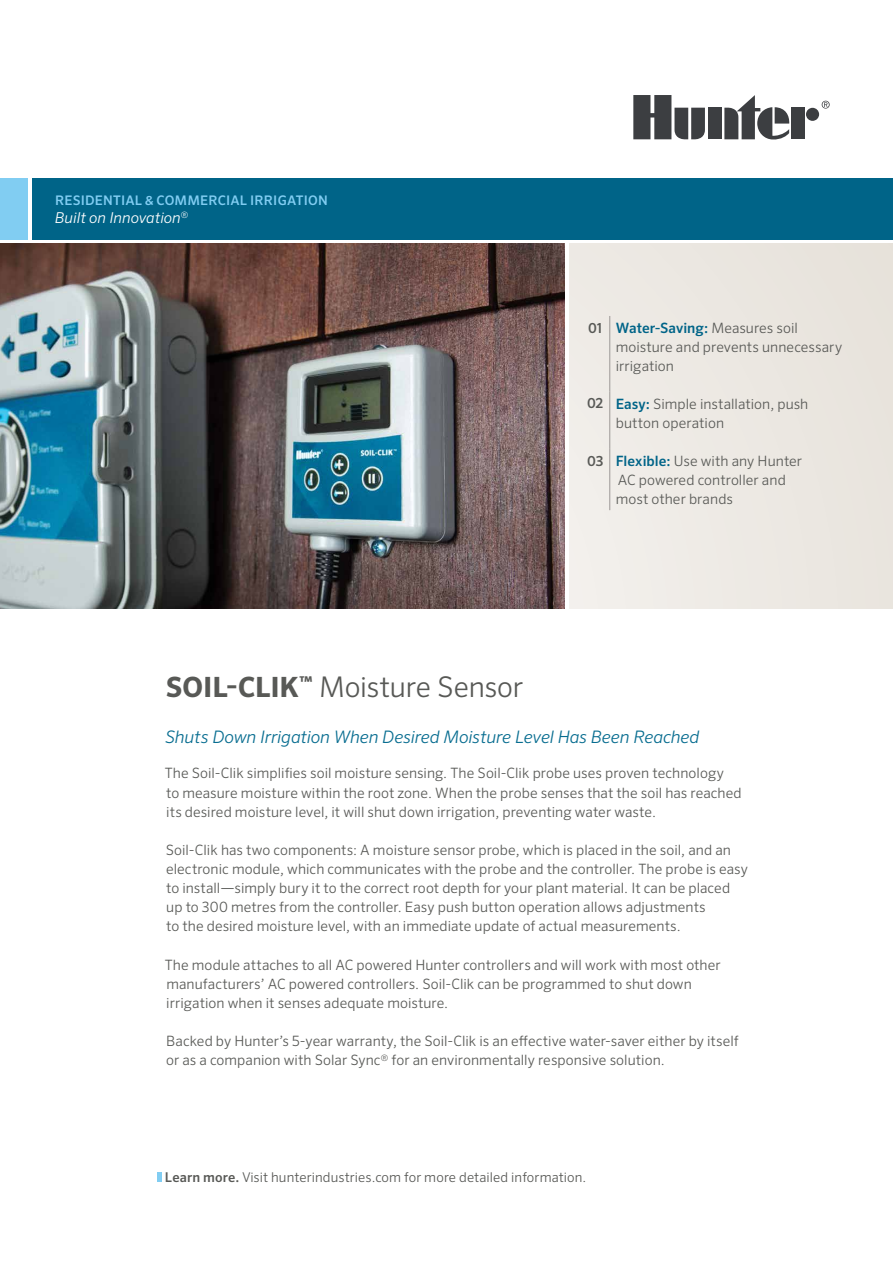
<style>
.page{position:relative;width:893px;height:1263px;background:#fff}
.page>*{position:absolute;margin:0;border:0;box-sizing:border-box;transform-origin:0 0}
.t1{font:300 28.5px "Sero Pro";letter-spacing:-.01em;color:#585956}
.t2{font:italic 300 17.25px "Sero Pro";letter-spacing:-.005em;color:#086d90}
.t3{font:italic 300 15px "Sero Pro";color:#fff}
.t4{font:300 14.25px/19px "Sero Pro";letter-spacing:.005em;color:#585956}
.t5{font:300 13.5px "Sero Pro";letter-spacing:.005em;color:#585956}
.t6{font:500 13.2px "Sero Pro";letter-spacing:.015em;color:#81cdf2}
.s1{font-weight:500;font-size:13.8px}
.s2{font-weight:500;color:#006488}
.s3{font-weight:700;font-size:27.9px}
.s4{font-weight:500}
</style>
<div class="page">
<div style="left:569px;top:244px;width:324px;height:364px;background:#ece8e3"></div>
<svg style="left:822px;top:101px;width:8px;height:8px"></svg>
<div style="left:708px;top:108px;width:13px;height:31px;background:#3c3e41"></div>
<div style="left:806px;top:108px;width:13px;height:13px;background:#3c3e41;border-radius:50%"></div>
<div style="left:791px;top:108px;width:14px;height:31px;background:#3c3e41"></div>
<svg style="left:724px;top:95px;width:66px;height:45px"></svg>
<svg style="left:633px;top:95px;width:72px;height:45px"></svg>
<div style="left:32px;top:178px;width:861px;height:61px;background:#006488"></div>
<div style="left:0;top:178px;width:28px;height:61px;background:#81cdf2"></div>
<hr style="left:158px;top:1172px;width:4px;height:10px;background:#81cdf2">
<hr style="left:609px;top:316px;width:1px;height:75px;background:#9c9896">
<hr style="left:609px;top:391px;width:1px;height:58px;background:#9c9896">
<hr style="left:609px;top:449px;width:1px;height:61px;background:#9c9896">
<img style="left:0;top:244px;width:565px;height:364px">
<p class="t6" style="left:55px;top:192px;width:274px">RESIDENTIAL &amp; COMMERCIAL IRRIGATION</p>
<p class="t3" style="left:55px;top:208px;width:135px">Built on Innovation<sup>®</sup></p>
<p class="t4" style="left:616px;top:318px;width:228px;text-indent:-27px"><span class="s1">01</span> <span class="s2">Water-Saving:</span> Measures soil moisture and prevents unnecessary irrigation</p>
<p class="t4" style="left:616px;top:394px;width:194px;text-indent:-28px"><span class="s1">02</span> <span class="s2">Easy:</span> Simple installation, push button operation</p>
<p class="t4" style="left:616px;top:451px;width:188px;text-indent:-29px"><span class="s1">03</span> <span class="s2">Flexible:</span> Use with any Hunter<br>AC powered controller and most other brands</p>
<h1 class="t1" style="left:166px;top:670px;width:359px"><span class="s3">SOIL-CLIK</span><sup>™</sup> Moisture Sensor</h1>
<p class="t2" style="left:165px;top:727px;width:536px">Shuts Down Irrigation When Desired Moisture Level Has Been Reached</p>
<p class="t4" style="left:165px;top:764px;width:578px">The Soil-Clik simplifies soil moisture sensing. The Soil-Clik probe uses proven technology<br>to measure moisture within the root zone. When the probe senses that the soil has reached its desired moisture level, it will shut down irrigation, preventing water waste.</p>
<p class="t4" style="left:166px;top:840px;width:584px">Soil-Clik has two components: A moisture sensor probe, which is placed in the soil, and an electronic module, which communicates with the probe and the controller. The probe is easy to install—simply bury it to the correct root depth for your plant material. It can be placed up to 300 metres from the controller. Easy push button operation allows adjustments<br>to the desired moisture level, with an immediate update of actual measurements.</p>
<p class="t4" style="left:165px;top:955px;width:557px">The module attaches to all AC powered Hunter controllers and will work with most other manufacturers’ AC powered controllers. Soil-Clik can be programmed to shut down irrigation when it senses adequate moisture.</p>
<p class="t4" style="left:166px;top:1031px;width:574px">Backed by Hunter’s 5-year warranty, the Soil-Clik is an effective water-saver either by itself or as a companion with Solar Sync® for an environmentally responsive solution.</p>
<p class="t5" style="left:165px;top:1169px;width:423px"><span class="s4">Learn more.</span> Visit hunterindustries.com for more detailed information.</p>
</div>
